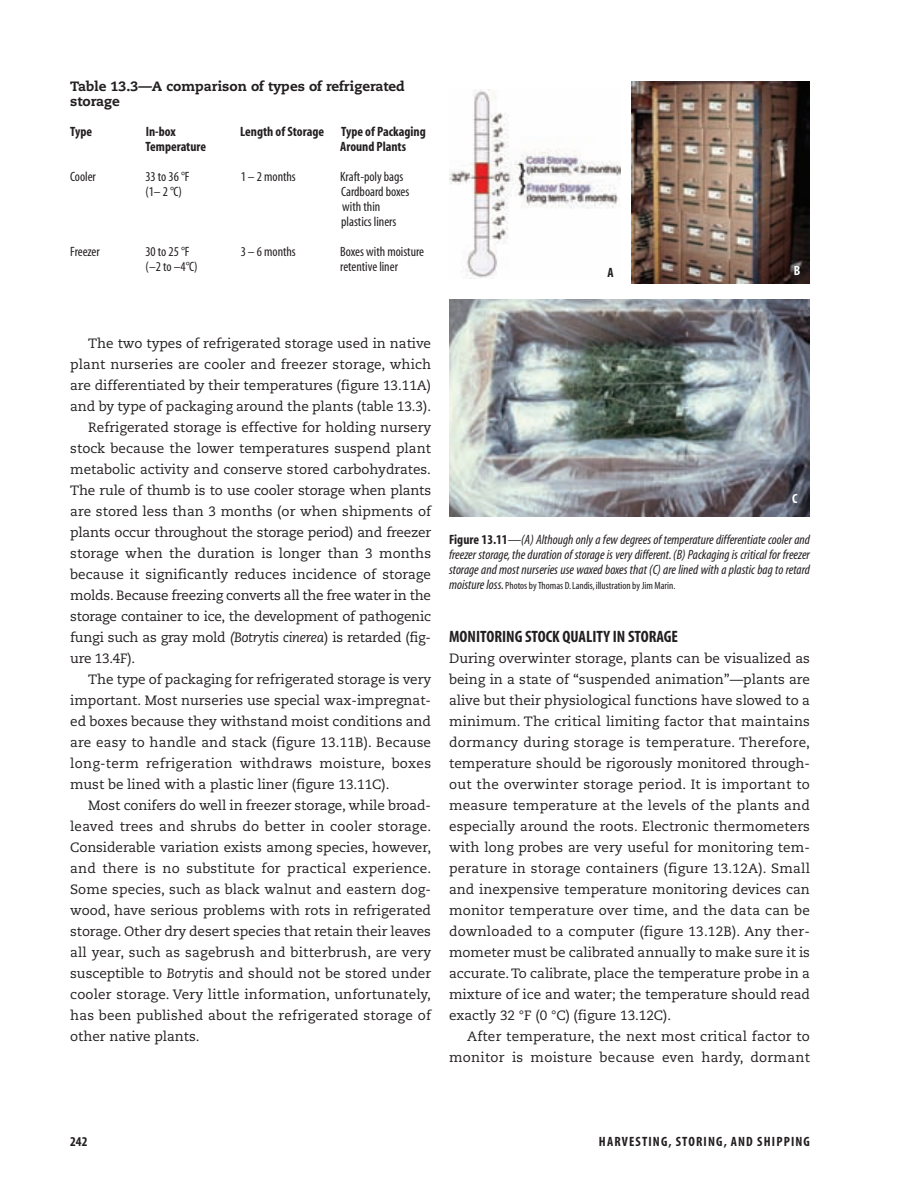
<style>
.page{position:relative;width:918px;height:1202px;background:#fff}
.page>*{position:absolute;margin:0;border:0;box-sizing:border-box;transform-origin:0 0}
.t1{font:700 condensed 16.5px "Myriad";color:#231f20}
.t2{font:13.5px/21px "Caecilia LT";color:#231f20;text-align:justify}
.t3{font:italic condensed 13.5px/15px "Myriad";color:#231f20;text-align:justify}
.t4{font:condensed 13.5px/15px "Myriad";color:#231f20}
.t5{font:13.5px "Caecilia LT";letter-spacing:.02em;color:#231f20}
.t6{font:700 condensed 13.5px "Myriad";color:#231f20}
.t7{font:800 13.5px/15px "Caecilia LT";color:#231f20}
.t8{font:700 condensed 13.5px "Myriad";letter-spacing:.085em;color:#231f20}
.t9{font:700 condensed 13.5px "Myriad";color:#fff}
.t10{font:condensed 10.5px "Myriad";color:#231f20}
.s1{font-style:italic}
.s2{font-weight:700;font-style:normal}
.s3{font-style:italic;font-size:13.5px}
</style>
<div class="page">
<img style="left:449px;top:89px;width:171px;height:189px">
<img style="left:632px;top:81px;width:178px;height:202px">
<img style="left:449px;top:299px;width:361px;height:217px">
<p class="t7" style="left:70px;top:80px;width:336px">Table 13.3—A comparison of types of refrigerated storage</p>
<p class="t6" style="left:70px;top:127px;width:23px">Type</p>
<p class="t6" style="left:146px;top:127px;width:32px">In-box</p>
<p class="t6" style="left:240px;top:127px;width:85px">Length of Storage</p>
<p class="t6" style="left:341px;top:127px;width:86px">Type of Packaging</p>
<p class="t6" style="left:146px;top:142px;width:62px">Temperature</p>
<p class="t6" style="left:340px;top:142px;width:68px">Around Plants</p>
<p class="t4" style="left:70px;top:170px;width:27px">Cooler</p>
<p class="t4" style="left:145px;top:170px;width:46px">33 to 36 °F</p>
<p class="t4" style="left:241px;top:170px;width:57px">1 – 2 months</p>
<p class="t4" style="left:340px;top:170px;width:65px">Kraft-poly bags</p>
<p class="t4" style="left:145px;top:185px;width:38px">(1– 2 °C)</p>
<p class="t4" style="left:341px;top:185px;width:70px">Cardboard boxes with thin plastics liners</p>
<p class="t4" style="left:70px;top:245px;width:31px">Freezer</p>
<p class="t4" style="left:145px;top:245px;width:46px">30 to 25 °F</p>
<p class="t4" style="left:241px;top:245px;width:57px">3 – 6 months</p>
<p class="t4" style="left:340px;top:245px;width:85px">Boxes with moisture</p>
<p class="t4" style="left:146px;top:260px;width:53px">(–2 to –4°C)</p>
<p class="t4" style="left:340px;top:260px;width:59px">retentive liner</p>
<p class="t6" style="left:608px;top:267px;width:8px">A</p>
<p class="t9" style="left:794px;top:265px;width:8px">B</p>
<p class="t2" style="left:88px;top:334px;width:344px">The two types of refrigerated storage used in native</p>
<p class="t2" style="left:70px;top:355px;width:362px">plant nurseries are cooler and freezer storage, which</p>
<p class="t2" style="left:70px;top:376px;width:362px">are differentiated by their temperatures (figure 13.11A)</p>
<p class="t2" style="left:70px;top:397px;width:362px">and by type of packaging around the plants (table 13.3).</p>
<p class="t2" style="left:88px;top:418px;width:344px">Refrigerated storage is effective for holding nursery</p>
<p class="t2" style="left:70px;top:439px;width:362px">stock because the lower temperatures suspend plant</p>
<p class="t2" style="left:70px;top:460px;width:362px">metabolic activity and conserve stored carbohydrates.</p>
<p class="t2" style="left:70px;top:481px;width:362px">The rule of thumb is to use cooler storage when plants</p>
<p class="t2" style="left:70px;top:502px;width:362px">are stored less than 3 months (or when shipments of</p>
<p class="t2" style="left:70px;top:523px;width:362px">plants occur throughout the storage period) and freezer</p>
<p class="t2" style="left:70px;top:544px;width:362px">storage when the duration is longer than 3 months</p>
<p class="t2" style="left:70px;top:565px;width:362px">because it significantly reduces incidence of storage</p>
<p class="t2" style="left:70px;top:586px;width:362px">molds. Because freezing converts all the free water in the</p>
<p class="t2" style="left:70px;top:607px;width:362px">storage container to ice, the development of pathogenic</p>
<p class="t2" style="left:70px;top:628px;width:362px">fungi such as gray mold <span class="s1">(Botrytis cinerea</span>) is retarded (fig-</p>
<p class="t2" style="left:70px;top:649px;width:67px">ure 13.4F).</p>
<p class="t2" style="left:88px;top:670px;width:344px">The type of packaging for refrigerated storage is very</p>
<p class="t2" style="left:70px;top:691px;width:362px">important. Most nurseries use special wax-impregnat-</p>
<p class="t2" style="left:70px;top:712px;width:362px">ed boxes because they withstand moist conditions and</p>
<p class="t2" style="left:70px;top:733px;width:362px">are easy to handle and stack (figure 13.11B). Because</p>
<p class="t5" style="left:70px;top:758px;width:362px">long-term refrigeration withdraws moisture, boxes</p>
<p class="t2" style="left:70px;top:775px;width:321px">must be lined with a plastic liner (figure 13.11C).</p>
<p class="t2" style="left:88px;top:796px;width:344px">Most conifers do well in freezer storage, while broad-</p>
<p class="t2" style="left:70px;top:817px;width:362px">leaved trees and shrubs do better in cooler storage.</p>
<p class="t2" style="left:70px;top:838px;width:362px">Considerable variation exists among species, however,</p>
<p class="t2" style="left:70px;top:859px;width:362px">and there is no substitute for practical experience.</p>
<p class="t2" style="left:70px;top:880px;width:362px">Some species, such as black walnut and eastern dog-</p>
<p class="t2" style="left:70px;top:901px;width:362px">wood, have serious problems with rots in refrigerated</p>
<p class="t2" style="left:70px;top:922px;width:362px">storage. Other dry desert species that retain their leaves</p>
<p class="t5" style="left:70px;top:947px;width:362px">all year, such as sagebrush and bitterbrush, are very</p>
<p class="t2" style="left:70px;top:964px;width:362px">susceptible to <span class="s1">Botrytis</span> and should not be stored under</p>
<p class="t2" style="left:70px;top:985px;width:362px">cooler storage. Very little information, unfortunately,</p>
<p class="t2" style="left:70px;top:1006px;width:362px">has been published about the refrigerated storage of</p>
<p class="t2" style="left:70px;top:1027px;width:131px">other native plants.</p>
<p class="t9" style="left:792px;top:493px;width:7px">C</p>
<p class="t3" style="left:449px;top:532px;width:362px"><span class="s2">Figure 13.11</span>—(A) Although only a few degrees of temperature differentiate cooler and freezer storage, the duration of storage is very different. (B) Packaging is critical for freezer storage and most nurseries use waxed boxes that (C) are lined with a plastic bag to retard</p>
<p class="t10" style="left:449px;top:581px;width:228px"><span class="s3">moisture loss.</span>Photos by Thomas D.Landis,illustration by Jim Marin.</p>
<p class="t1" style="left:449px;top:630px;width:230px">MONITORING STOCK QUALITY IN STORAGE</p>
<p class="t2" style="left:449px;top:649px;width:362px">During overwinter storage, plants can be visualized as being in a state of “suspended animation”—plants are alive but their physiological functions have slowed to a minimum. The critical limiting factor that maintains dormancy during storage is temperature. Therefore, temperature should be rigorously monitored through&shy;out the overwinter storage period. It is important to measure temperature at the levels of the plants and especially around the roots. Electronic thermometers with long probes are very useful for monitoring tem&shy;perature in storage containers (figure 13.12A). Small and inexpensive temperature monitoring devices can monitor temperature over time, and the data can be downloaded to a computer (figure 13.12B). Any ther&shy;mometer must be calibrated annually to make sure it is accurate. To calibrate, place the temperature probe in a mixture of ice and water; the temperature should read exactly 32 °F (0 °C) (figure 13.12C).</p>
<p class="t2" style="left:449px;top:1027px;width:362px;text-align:right">After temperature, the next most critical factor to monitor is moisture because even hardy, dormant</p>
<p class="t6" style="left:70px;top:1136px;width:19px">242</p>
<p class="t8" style="left:599px;top:1136px;width:213px">HARVESTING, STORING, AND SHIPPING</p>
</div>
